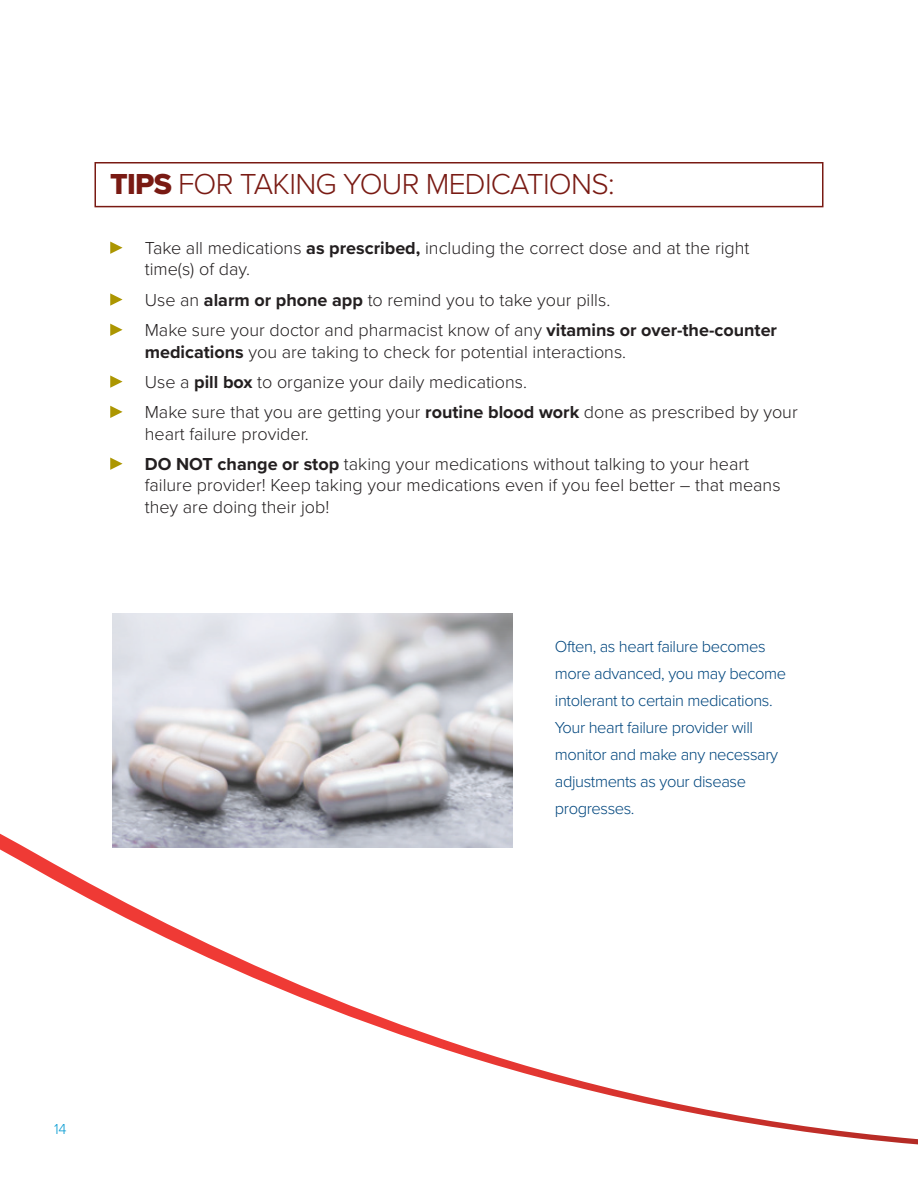
<style>
.page{position:relative;width:918px;height:1188px;background:#fff}
.page>*{position:absolute;margin:0;border:0;box-sizing:border-box;transform-origin:0 0}
.intro_paragraph{font:300 30px "Proxima Nova";letter-spacing:-.025em;color:#791a13}
.body_copy{font:300 18px/21.6px "Proxima Nova";color:#231f20}
.intro_paragraph-2{font:300 16.5px/27px "Proxima Nova";letter-spacing:-.025em;color:#00467e}
.t1{font:300 15px "Proxima Nova";color:#069bd2}
.s1{font-family:"Proxima Nova Extrabld";font-weight:400}
.s2{font-weight:700}
</style>
<div class="page">
<svg style="left:0;top:834px;width:918px;height:310px"></svg>
<img style="left:113px;top:613px;width:400px;height:235px">
<div style="left:94px;top:162px;width:730px;height:45px;border:2px solid #791a13"></div>
<svg style="left:110px;top:242px;width:13px;height:12px"></svg>
<svg style="left:110px;top:293px;width:13px;height:13px"></svg>
<svg style="left:110px;top:324px;width:13px;height:12px"></svg>
<svg style="left:110px;top:375px;width:13px;height:13px"></svg>
<svg style="left:110px;top:406px;width:13px;height:12px"></svg>
<svg style="left:110px;top:458px;width:13px;height:12px"></svg>
<p class="intro_paragraph" style="left:110px;top:162px;width:506px"><span class="s1">TIPS</span> FOR TAKING YOUR MEDICATIONS:</p>
<p class="body_copy" style="left:145px;top:236px;width:606px">Take all medications <span class="s2">as prescribed,</span> including the correct dose and at the right time(s) of day.</p>
<p class="body_copy" style="left:145px;top:288px;width:467px">Use an <span class="s2">alarm or phone app</span> to remind you to take your pills.</p>
<p class="body_copy" style="left:145px;top:318px;width:634px">Make sure your doctor and pharmacist know of any <span class="s2">vitamins or over-the-counter medications</span> you are taking to check for potential interactions.</p>
<p class="body_copy" style="left:145px;top:370px;width:384px">Use a <span class="s2">pill box</span> to organize your daily medications.</p>
<p class="body_copy" style="left:145px;top:400px;width:654px">Make sure that you are getting your <span class="s2">routine blood work</span> done as prescribed by your heart failure provider.</p>
<p class="body_copy" style="left:145px;top:452px;width:637px"><span class="s2">DO NOT change or stop</span> taking your medications without talking to your heart failure provider! Keep taking your medications even if you feel better – that means they are doing their job!</p>
<p class="intro_paragraph-2" style="left:555px;top:633px;width:233px">Often, as heart failure becomes more advanced, you may become intolerant to certain medications.<br>Your heart failure provider will monitor and make any necessary adjustments as your disease progresses.</p>
<p class="t1" style="left:54px;top:1118px;width:14px">14</p>
</div>
